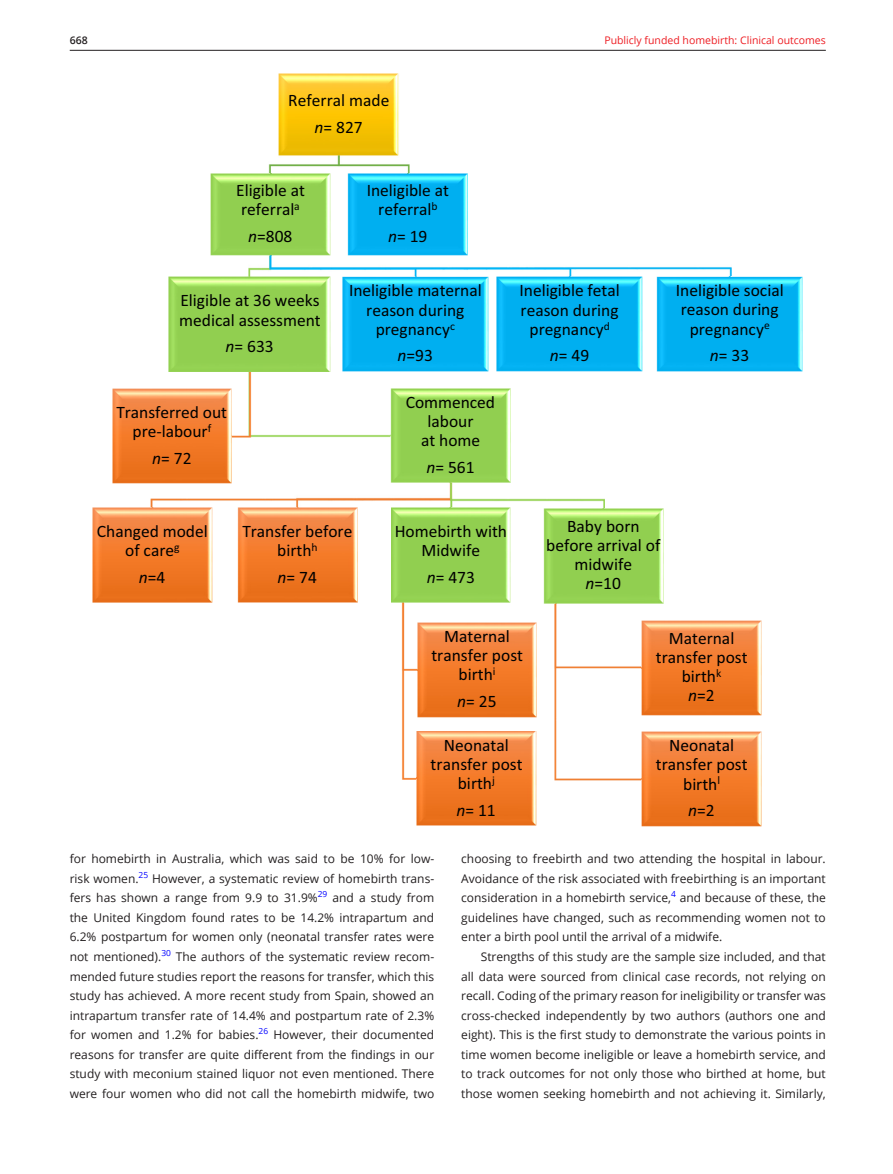
<style>
.page{position:relative;width:893px;height:1174px;background:#fff}
.page>*{position:absolute;margin:0;border:0;box-sizing:border-box;transform-origin:0 0}
.t1{font:17.4px/19.2px "Calibri";color:#000;text-align:center}
.t2{font:12px/19.5px "Open Sans";color:#231f20;text-align:justify}
.t3{font:10.5px "Open Sans";color:#ee1d23}
.t4{font:600 10.5px "Open Sans";color:#231f20}
.t5{font:8.4px "Open Sans";color:#00f}
.s1{font-style:italic}
</style>
<div class="page">
<hr style="left:70px;top:50px;width:756px;height:1px;background:#231f20">
<img style="left:269px;top:73px;width:140px;height:101px">
<img style="left:555px;top:603px;width:88px;height:177px">
<img style="left:151px;top:481px;width:454px;height:28px">
<img style="left:402px;top:602px;width:17px;height:177px">
<img style="left:230px;top:371px;width:162px;height:66px">
<img style="left:248px;top:254px;width:483px;height:24px">
<img style="left:211px;top:173px;width:119px;height:82px">
<img style="left:342px;top:276px;width:146px;height:95px">
<img style="left:497px;top:276px;width:146px;height:95px">
<img style="left:657px;top:276px;width:146px;height:95px">
<img style="left:169px;top:277px;width:162px;height:95px">
<img style="left:112px;top:389px;width:120px;height:95px">
<img style="left:391px;top:388px;width:119px;height:95px">
<img style="left:391px;top:508px;width:120px;height:94px">
<img style="left:417px;top:622px;width:120px;height:95px">
<img style="left:417px;top:731px;width:119px;height:94px">
<img style="left:237px;top:507px;width:120px;height:95px">
<img style="left:93px;top:508px;width:119px;height:94px">
<img style="left:543px;top:508px;width:120px;height:95px">
<img style="left:642px;top:620px;width:119px;height:95px">
<img style="left:642px;top:731px;width:119px;height:95px">
<img style="left:348px;top:173px;width:120px;height:82px">
<p class="t4" style="left:70px;top:33px;width:19px">668</p>
<p class="t3" style="left:604px;top:33px;width:223px">Publicly funded homebirth: Clinical outcomes</p>
<h1 class="t1" style="left:288px;top:87px;width:103px;line-height:26.7px">Referral made <span class="s1">n</span>= 827</h1>
<h1 class="t1" style="left:236px;top:181px;width:70px;text-align:left">Eligible at referral<sup>a</sup></h1>
<h1 class="t1" style="left:248px;top:227px;width:46px"><span class="s1">n</span>=808</h1>
<h1 class="t1" style="left:179px;top:291px;width:143px;text-align:left">Eligible at 36 weeks medical assessment</h1>
<h1 class="t1" style="left:226px;top:337px;width:50px"><span class="s1">n</span>= 633</h1>
<h1 class="t1" style="left:116px;top:403px;width:112px">Transferred out pre-labour<sup>f</sup></h1>
<h1 class="t1" style="left:152px;top:448px;width:41px"><span class="s1">n</span>= 72</h1>
<h1 class="t1" style="left:367px;top:181px;width:84px">Ineligible at referral<sup>b</sup></h1>
<h1 class="t1" style="left:388px;top:227px;width:41px"><span class="s1">n</span>= 19</h1>
<h1 class="t1" style="left:349px;top:281px;width:134px">Ineligible maternal reason during pregnancy<sup>c</sup></h1>
<h1 class="t1" style="left:397px;top:346px;width:37px"><span class="s1">n</span>=93</h1>
<h1 class="t1" style="left:406px;top:392px;width:91px">Commenced labour<br>at home</h1>
<h1 class="t1" style="left:426px;top:458px;width:50px"><span class="s1">n</span>= 561</h1>
<h1 class="t1" style="left:519px;top:281px;width:102px">Ineligible fetal reason during pregnancy<sup>d</sup></h1>
<h1 class="t1" style="left:550px;top:346px;width:41px"><span class="s1">n</span>= 49</h1>
<h1 class="t1" style="left:676px;top:281px;width:109px">Ineligible social reason during pregnancy<sup>e</sup></h1>
<h1 class="t1" style="left:710px;top:346px;width:41px"><span class="s1">n</span>= 33</h1>
<h1 class="t1" style="left:97px;top:522px;width:112px">Changed model of care<sup>g</sup></h1>
<h1 class="t1" style="left:139px;top:568px;width:28px"><span class="s1">n</span>=4</h1>
<h1 class="t1" style="left:242px;top:521px;width:112px">Transfer before birth<sup>h</sup></h1>
<h1 class="t1" style="left:278px;top:567px;width:41px"><span class="s1">n</span>= 74</h1>
<h1 class="t1" style="left:395px;top:522px;width:114px">Homebirth with<br>Midwife</h1>
<h1 class="t1" style="left:427px;top:568px;width:50px"><span class="s1">n</span>= 473</h1>
<h1 class="t1" style="left:546px;top:516px;width:116px">Baby born before arrival of midwife<br><span class="s1">n</span>=10</h1>
<h1 class="t1" style="left:431px;top:627px;width:93px">Maternal transfer post birth<sup>i</sup></h1>
<h1 class="t1" style="left:457px;top:691px;width:41px"><span class="s1">n</span>= 25</h1>
<h1 class="t1" style="left:431px;top:735px;width:94px">Neonatal transfer post birth<sup>j</sup></h1>
<h1 class="t1" style="left:456px;top:800px;width:41px"><span class="s1">n</span>= 11</h1>
<h1 class="t1" style="left:656px;top:628px;width:93px">Maternal transfer post birth<sup>k<br></sup><span class="s1">n</span>=2</h1>
<h1 class="t1" style="left:656px;top:736px;width:93px">Neonatal transfer post birth<sup>l</sup></h1>
<h1 class="t1" style="left:688px;top:801px;width:28px"><span class="s1">n</span>=2</h1>
<p class="t2" style="left:70px;top:849px;width:366px">for homebirth in Australia, which was said to be 10% for low&shy;risk women.</p>
<p class="t5" style="left:139px;top:868px;width:11px">25</p>
<p class="t2" style="left:70px;top:868px;width:366px;text-indent:82px">However, a systematic review of homebirth trans&shy;fers has shown a range from 9.9 to 31.9%</p>
<p class="t5" style="left:318px;top:888px;width:11px">29</p>
<p class="t2" style="left:70px;top:888px;width:366px;text-indent:263px">and a study from the United Kingdom found rates to be 14.2% intrapartum and 6.2% postpartum for women only (neonatal transfer rates were not mentioned).</p>
<p class="t5" style="left:161px;top:946px;width:11px">30</p>
<p class="t2" style="left:70px;top:946px;width:366px;text-indent:106px">The authors of the systematic review recom&shy;mended future studies report the reasons for transfer, which this study has achieved. A more recent study from Spain, showed an intrapartum transfer rate of 14.4% and postpartum rate of 2.3% for women and 1.2% for babies.<sup>26</sup> However, their documented reasons for transfer are quite different from the findings in our study with meconium stained liquor not even mentioned. There were four women who did not call the homebirth midwife, two</p>
<p class="t2" style="left:461px;top:849px;width:366px">choosing to freebirth and two attending the hospital in labour.<br>Avoidance of the risk associated with freebirthing is an important consideration in a homebirth service,</p>
<p class="t5" style="left:671px;top:888px;width:6px">4</p>
<p class="t2" style="left:461px;top:888px;width:366px;text-indent:218px">and because of these, the guidelines have changed, such as recommending women not to enter a birth pool until the arrival of a midwife.</p>
<p class="t2" style="left:461px;top:946px;width:366px;text-indent:20px">Strengths of this study are the sample size included, and that all data were sourced from clinical case records, not relying on recall. Coding of the primary reason for ineligibility or transfer was cross-checked independently by two authors (authors one and eight). This is the first study to demonstrate the various points in time women become ineligible or leave a homebirth service, and to track outcomes for not only those who birthed at home, but those women seeking homebirth and not achieving it. Similarly,</p>
</div>
